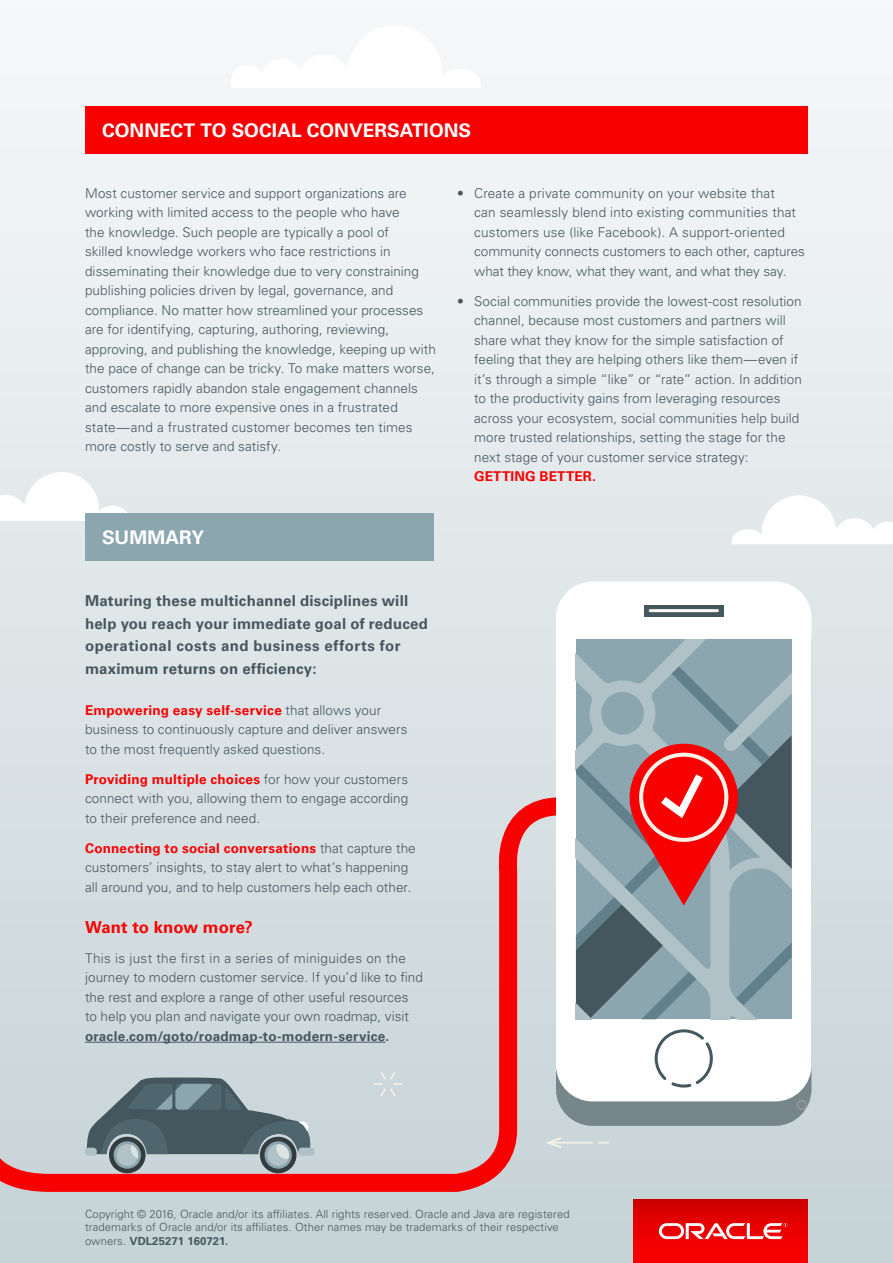
<style>
.page{position:relative;width:893px;height:1263px;background:#fff}
.page>*{position:absolute;margin:0;border:0;box-sizing:border-box;transform-origin:0 0}
.SUBHEAD_RED_STRIP{font:700 18.75px "Univers LT Std";color:#fff}
.Want_to_know_more-co{font:700 16.5px "Univers LT Std";letter-spacing:.005em;color:#f80000}
.Intro_copy_10pt{font:700 15px/22.5px "Univers LT Std";letter-spacing:.015em;color:#46575e}
.Bulleted_Bodycopy_9p{font:300 13.5px/19.5px "Univers LT Std";letter-spacing:.005em;color:#46575e}
.Bodycopy_9pt{font:300 13.5px/19.5px "Univers LT Std";letter-spacing:.005em;color:#46575e}
.Body{font:300 11.25px/13.5px "Univers LT Std";letter-spacing:.01em;color:#46575e}
.s1{font-weight:700;color:#f80000}
.s2{font-weight:700}
</style>
<div class="page">
<div style="left:0;top:0;width:893px;height:1263px;background:linear-gradient(to bottom,#f7f8f9,#c6d3d7)"></div>
<svg style="left:231px;top:26px;width:250px;height:62px"></svg>
<svg style="left:0;top:472px;width:129px;height:49px"></svg>
<svg style="left:731px;top:495px;width:162px;height:49px"></svg>
<svg style="left:0;top:788px;width:556px;height:413px;background:#cbc7ca"></svg>
<svg style="left:372px;top:1070px;width:436px;height:193px;background:#ccc6c9"></svg>
<div style="left:556px;top:606px;width:255px;height:520px;background:#77868b;border-radius:36px"></div>
<div style="left:556px;top:581px;width:255px;height:520px;background:#fff;border-radius:36px"></div>
<svg style="left:576px;top:640px;width:216px;height:19px;background:#8fa8b2"></svg>
<div style="left:644px;top:605px;width:79px;height:11px;background:#45575e"></div>
<svg style="left:655px;top:1029px;width:58px;height:58px"></svg>
<hr style="left:649px;top:609px;width:70px;height:3px;background:#fafaf0;border-radius:2px">
<svg style="left:576px;top:659px;width:216px;height:360px;background:#968b93"></svg>
<hr style="left:85px;top:1042px;width:300px;height:1px;background:#46575e">
<div style="left:85px;top:514px;width:349px;height:47px;background:#8ca6b0"></div>
<div style="left:634px;top:1199px;width:174px;height:64px;background:linear-gradient(to bottom,#d00000,#ff0101)"></div>
<svg style="left:659px;top:1223px;width:128px;height:16px"></svg>
<div style="left:85px;top:106px;width:723px;height:48px;background:#f80000"></div>
<p class="SUBHEAD_RED_STRIP" style="left:102px;top:119px;width:371px">CONNECT TO SOCIAL CONVERSATIONS</p>
<p class="Bulleted_Bodycopy_9p" style="left:85px;top:183px;width:352px">Most customer service and support organizations are working with limited access to the people who have<br>the knowledge. Such people are typically a pool of<br>skilled knowledge workers who face restrictions in disseminating their knowledge due to very constraining publishing policies driven by legal, governance, and compliance. No matter how streamlined your processes are for identifying, capturing, authoring, reviewing, approving, and publishing the knowledge, keeping up with the pace of change can be tricky. To make matters worse, customers rapidly abandon stale engagement channels and escalate to more expensive ones in a frustrated state—and a frustrated customer becomes ten times more costly to serve and satisfy.</p>
<p class="Bulleted_Bodycopy_9p" style="left:474px;top:183px;width:332px;text-indent:-17px">• Create a private community on your website that<br>can seamlessly blend into existing communities that customers use (like Facebook). A support-oriented community connects customers to each other, captures what they know, what they want, and what they say.</p>
<p class="Bulleted_Bodycopy_9p" style="left:474px;top:291px;width:329px;text-indent:-17px">• Social communities provide the lowest-cost resolution channel, because most customers and partners will share what they know for the simple satisfaction of feeling that they are helping others like them—even if it’s through a simple “like” or “rate” action. In addition to the productivity gains from leveraging resources across your ecosystem, social communities help build more trusted relationships, setting the stage for the next stage of your customer service strategy:<br><span class="s1">GETTING BETTER.</span></p>
<p class="SUBHEAD_RED_STRIP" style="left:102px;top:527px;width:104px">SUMMARY</p>
<p class="Intro_copy_10pt" style="left:85px;top:590px;width:344px">Maturing these multichannel disciplines will help you reach your immediate goal of reduced operational costs and business efforts for maximum returns on efficiency:</p>
<p class="Bodycopy_9pt" style="left:85px;top:700px;width:324px"><span class="s1">Empowering easy self-service</span> that allows your business to continuously capture and deliver answers to the most frequently asked questions.</p>
<p class="Bodycopy_9pt" style="left:85px;top:769px;width:325px;text-align:justify"><span class="s1">Providing multiple choices</span> for how your customers connect with you, allowing them to engage according to their preference and need.</p>
<p class="Bodycopy_9pt" style="left:85px;top:838px;width:332px"><span class="s1">Connecting to social conversations</span> that capture the customers’ insights, to stay alert to what’s happening all around you, and to help customers help each other.</p>
<p class="Want_to_know_more-co" style="left:85px;top:917px;width:169px">Want to know more?</p>
<p class="Bodycopy_9pt" style="left:85px;top:948px;width:340px">This is just the first in a series of miniguides on the journey to modern customer service. If you’d like to find the rest and explore a range of other useful resources to help you plan and navigate your own roadmap, visit <span class="s2">oracle.com/goto/roadmap-to-modern-service.</span></p>
<p class="Body" style="left:85px;top:1207px;width:486px">Copyright © 2016, Oracle and/or its affiliates. All rights reserved. Oracle and Java are registered trademarks of Oracle and/or its affiliates. Other names may be trademarks of their respective owners. <span class="s2">VDL25271 160721.</span></p>
</div>
